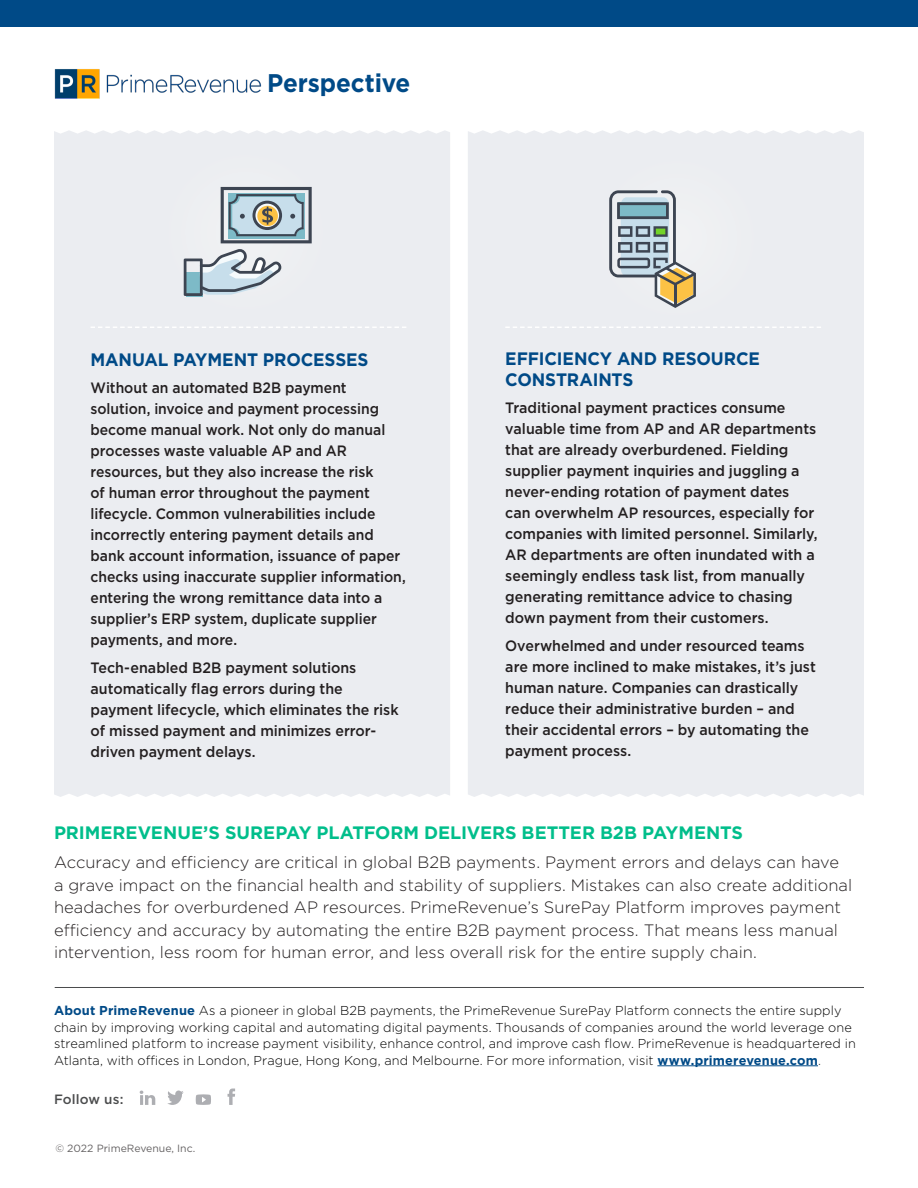
<style>
.page{position:relative;width:918px;height:1188px;background:#fff}
.page>*{position:absolute;margin:0;border:0;box-sizing:border-box;transform-origin:0 0}
.t1{font:700 25.5px "Gotham";letter-spacing:-.005em;color:#004a87;scale:.95 1}
.PR-H3{font:700 18px/21px "Gotham";letter-spacing:-.01em;color:#004a87;scale:.95 1}
.PR-H3-2{font:700 18px "Gotham";letter-spacing:-.005em;color:#00be8b}
.PR-Body-first-paragr{font:300 16.5px/22.5px "Gotham";color:#231f20}
.t2{font:500 15px/21px "Gotham";color:#231f20;scale:.95 1}
.t3{font:500 15px/21px "Gotham";color:#231f20;scale:.93 1}
.t4{font:500 13.5px "Gotham";letter-spacing:.01em;color:#4b4c4d}
.PR-Body_Larger{font:300 12.9px/16.5px "Gotham";letter-spacing:.005em;color:#000}
.t5{font:10.5px "Gotham";color:#231f20}
.s1{font-weight:700;color:#004a87}
.s2{color:#231f20}
</style>
<div class="page">
<div style="left:0;top:0;width:918px;height:27px;background:#004a87"></div>
<img style="left:54px;top:69px;width:208px;height:30px">
<hr style="left:657px;top:1065px;width:161px;height:1px;background:#004a87">
<hr style="left:55px;top:987px;width:809px;height:1px;background:#4b4c4d">
<svg style="left:140px;top:1091px;width:15px;height:14px"></svg>
<svg style="left:196px;top:1094px;width:15px;height:11px"></svg>
<svg style="left:228px;top:1089px;width:7px;height:16px"></svg>
<svg style="left:167px;top:1091px;width:17px;height:14px"></svg>
<div style="left:468px;top:130px;width:396px;height:667px;background:#ebedf1"></div>
<div style="left:54px;top:130px;width:396px;height:667px;background:#ebedf1"></div>
<svg style="left:91px;top:327px;width:315px;height:1px"></svg>
<svg style="left:505px;top:327px;width:316px;height:1px"></svg>
<div style="left:157px;top:144px;width:176px;height:176px;background:#ebedf1;border-radius:50%"></div>
<div style="left:186px;top:272px;width:17px;height:25px;background:#7dbac7"></div>
<svg style="left:184px;top:187px;width:128px;height:109px"></svg>
<div style="left:589px;top:150px;width:175px;height:176px;background:#f2f3f4;border-radius:50%"></div>
<svg style="left:609px;top:190px;width:87px;height:118px"></svg>
<h1 class="t1" style="left:267px;top:66px;width:153px">Perspective</h1>
<p class="PR-H3" style="left:91px;top:349px;width:294px">MANUAL PAYMENT PROCESSES</p>
<p class="t3" style="left:91px;top:377px;width:341px">Without an automated B2B payment solution, invoice and payment processing become manual work. Not only do manual processes waste valuable AP and AR resources, but they also increase the risk<br>of human error throughout the payment lifecycle. Common vulnerabilities include incorrectly entering payment details and bank account information, issuance of paper checks using inaccurate supplier information, entering the wrong remittance data into a supplier’s ERP system, duplicate supplier payments, and more.</p>
<p class="t2" style="left:91px;top:657px;width:326px">Tech-enabled B2B payment solutions automatically flag errors during the payment lifecycle, which eliminates the risk of missed payment and minimizes error&shy;driven payment delays.</p>
<p class="PR-H3" style="left:505px;top:348px;width:269px">EFFICIENCY AND RESOURCE<br>CONSTRAINTS</p>
<p class="t2" style="left:505px;top:397px;width:330px">Traditional payment practices consume valuable time from AP and AR departments that are already overburdened. Fielding supplier payment inquiries and juggling a never-ending rotation of payment dates can overwhelm AP resources, especially for companies with limited personnel. Similarly, AR departments are often inundated with a seemingly endless task list, from manually generating remittance advice to chasing down payment from their customers.</p>
<p class="t2" style="left:505px;top:635px;width:328px">Overwhelmed and under resourced teams are more inclined to make mistakes, it’s just human nature. Companies can drastically reduce their administrative burden – and their accidental errors – by automating the payment process.</p>
<p class="PR-H3-2" style="left:54px;top:821px;width:691px">PRIMEREVENUE’S SUREPAY PLATFORM DELIVERS BETTER B2B PAYMENTS</p>
<p class="PR-Body-first-paragr" style="left:54px;top:851px;width:800px">Accuracy and efficiency are critical in global B2B payments. Payment errors and delays can have a grave impact on the financial health and stability of suppliers. Mistakes can also create additional headaches for overburdened AP resources. PrimeRevenue’s SurePay Platform improves payment efficiency and accuracy by automating the entire B2B payment process. That means less manual intervention, less room for human error, and less overall risk for the entire supply chain.</p>
<p class="PR-Body_Larger" style="left:54px;top:1002px;width:803px"><span class="s1">About PrimeRevenue</span> As a pioneer in global B2B payments, the PrimeRevenue SurePay Platform connects the entire supply chain by improving working capital and automating digital payments. Thousands of companies around the world leverage one streamlined platform to increase payment visibility, enhance control, and improve cash flow. PrimeRevenue is headquartered in Atlanta, with offices in London, Prague, Hong Kong, and Melbourne. For more information, visit <span class="s1">www.primerevenue.com</span><span class="s2">.</span></p>
<p class="t4" style="left:54px;top:1090px;width:71px">Follow us:</p>
<p class="t5" style="left:55px;top:1143px;width:141px">© 2022 PrimeRevenue, Inc.</p>
</div>
